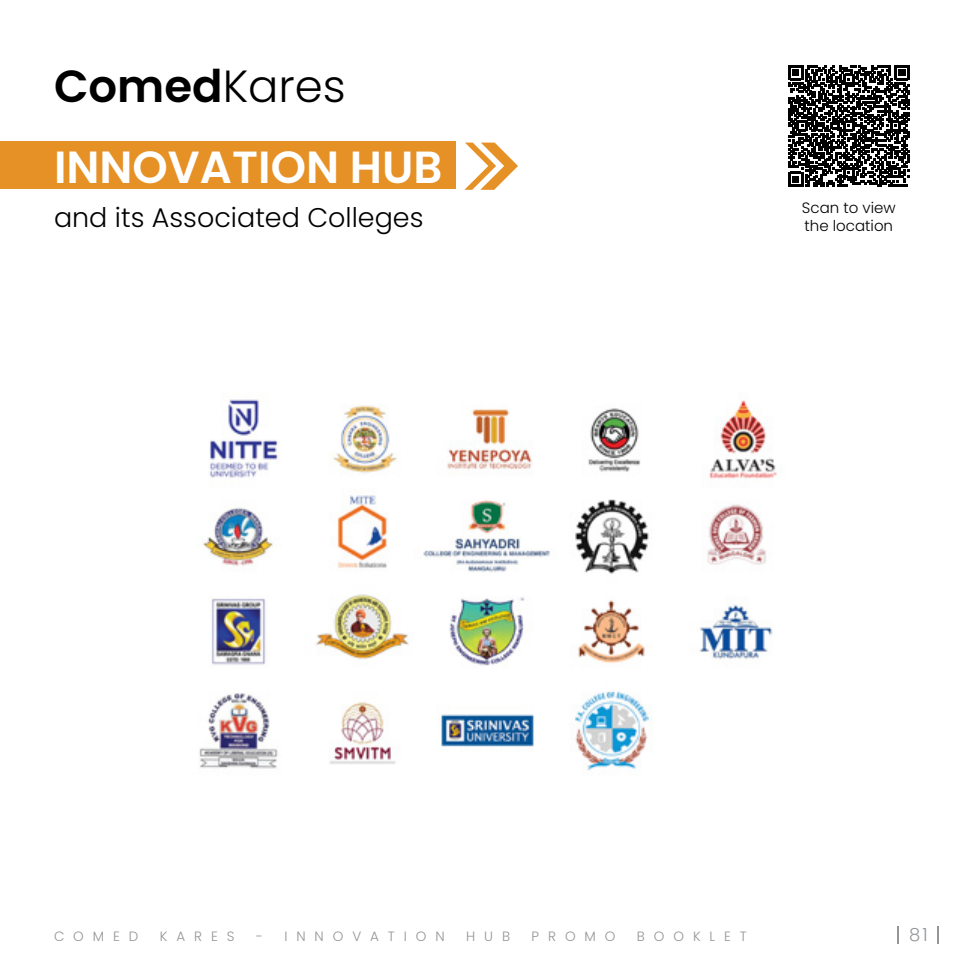
<style>
.page{position:relative;width:972px;height:972px;background:#fff}
.page>*{position:absolute;margin:0;border:0;box-sizing:border-box;transform-origin:0 0}
.t1{font:600 45px "Poppins";color:#fff}
.t2{font:600 45px "Poppins";color:#000}
.t3{font:300 27px "Poppins";color:#000}
.t4{font:300 18px "Poppins";color:#939598}
.t5{font:300 15px/18px "Poppins";color:#000}
.t6{font:300 13.5px "Poppins";letter-spacing:.66em;color:#939598}
.s1{font-weight:300}
</style>
<div class="page">
<svg style="left:898px;top:926px;width:1px;height:18px"></svg>
<svg style="left:937px;top:926px;width:1px;height:18px"></svg>
<div style="left:0;top:142px;width:456px;height:47px;background:#e69126"></div>
<svg style="left:788px;top:65px;width:121px;height:122px"></svg>
<svg style="left:464px;top:143px;width:54px;height:47px"></svg>
<img style="left:199px;top:399px;width:578px;height:372px">
<h1 class="t2" style="left:54px;top:60px;width:293px">Comed<span class="s1">Kares</span></h1>
<h1 class="t1" style="left:54px;top:141px;width:390px">INNOVATION HUB</h1>
<h2 class="t3" style="left:54px;top:202px;width:371px">and its Associated Colleges</h2>
<p class="t5" style="left:802px;top:199px;width:95px">Scan to view the location</p>
<p class="t6" style="left:54px;top:929px;width:86px">COMED</p>
<p class="t6" style="left:160px;top:929px;width:76px">KARES</p>
<p class="t6" style="left:256px;top:929px;width:190px">- INNOVATION</p>
<p class="t6" style="left:466px;top:929px;width:45px">HUB</p>
<p class="t6" style="left:532px;top:929px;width:85px">PROMO</p>
<p class="t6" style="left:637px;top:929px;width:111px">BOOKLET</p>
<h3 class="t4" style="left:909px;top:924px;width:20px">81</h3>
</div>
